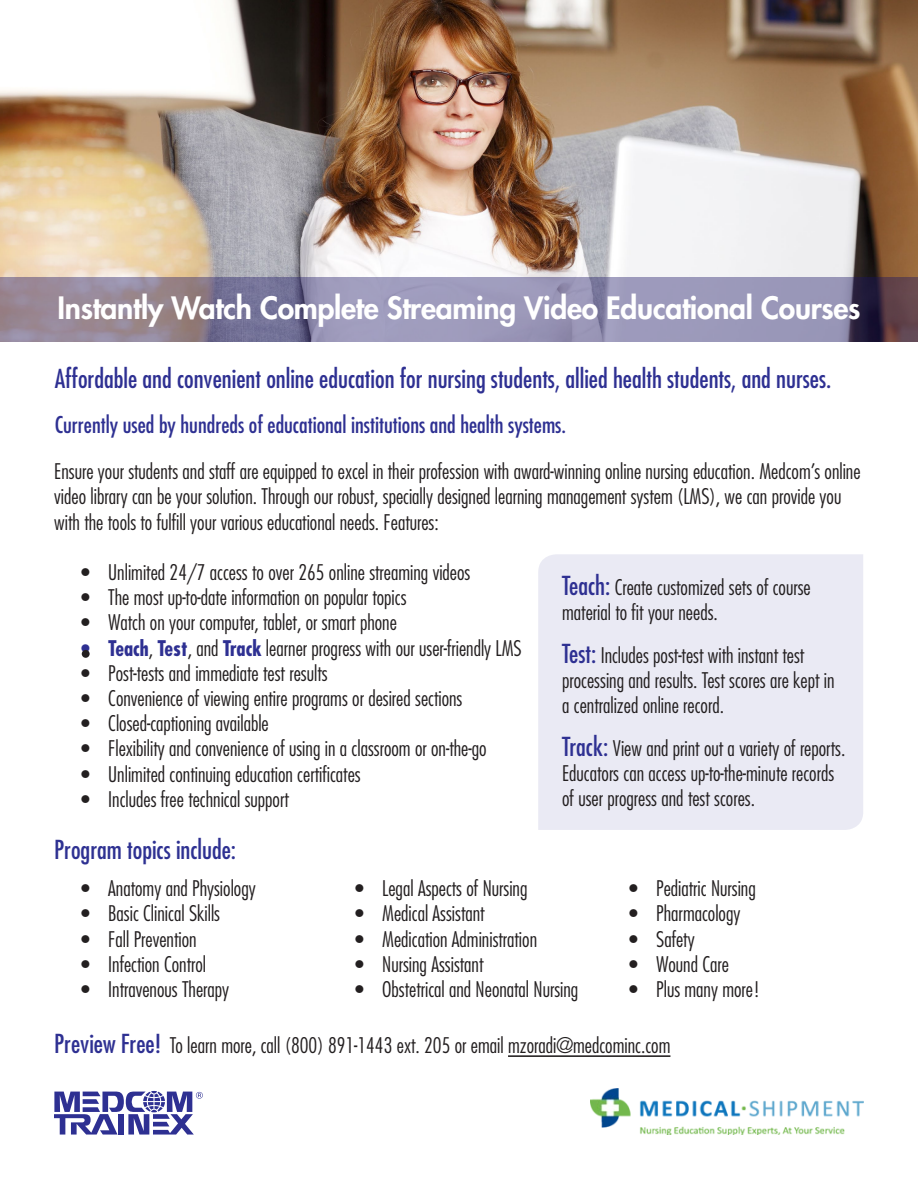
<style>
.page{position:relative;width:918px;height:1188px;background:#fff}
.page>*{position:absolute;margin:0;border:0;box-sizing:border-box;transform-origin:0 0}
.t1{font:800 30px "Futura";letter-spacing:-.01em;color:#fff}
.t2{font:condensed 25.5px "Futura";color:#2e3092}
.t3{font:condensed 25.5px "Futura";color:#2e3192}
.t4{font:condensed 22.5px "Futura";color:#2e3092}
.t5{font:300 condensed 21px/25.2px "Futura";color:#231f20}
.s1{font-weight:700;color:#2e3092}
.s2{font-weight:400;font-size:25.5px;color:#2e3092}
</style>
<div class="page">
<img style="left:0;top:0;width:918px;height:277px">
<svg style="left:54px;top:1091px;width:149px;height:44px"></svg>
<svg style="left:0;top:277px;width:918px;height:64px;background:#8f88a3"></svg>
<hr style="left:508px;top:1055px;width:162px;height:2px;background:#231f20">
<div style="left:538px;top:554px;width:325px;height:276px;background:#eaeaf4"></div>
<div style="left:82px;top:650px;width:8px;height:8px;background:#231f20;border-radius:50%"></div>
<img style="left:590px;top:1088px;width:274px;height:47px">
<p class="t1" style="left:57px;top:287px;width:805px">Instantly Watch Complete Streaming Video Educational Courses</p>
<p class="t2" style="left:55px;top:363px;width:778px">Affordable and convenient online education for nursing students, allied health students, and nurses.</p>
<p class="t4" style="left:55px;top:411px;width:513px">Currently used by hundreds of educational institutions and health systems.</p>
<p class="t5" style="left:54px;top:458px;width:808px">Ensure your students and staff are equipped to excel in their profession with award-winning online nursing education. Medcom’s online video library can be your solution. Through our robust, specially designed learning management system (LMS), we can provide you with the tools to fulfill your various educational needs. Features:</p>
<p class="t5" style="left:81px;top:559px;width:391px">• Unlimited 24/7 access to over 265 online streaming videos</p>
<p class="t5" style="left:81px;top:584px;width:327px">• The most up-to-date information on popular topics</p>
<p class="t5" style="left:81px;top:610px;width:317px">• Watch on your computer, tablet, or smart phone</p>
<p class="t5" style="left:81px;top:635px;width:442px"><span class="s1">• Teach</span>, <span class="s1">Test</span>, and <span class="s1">Track</span> learner progress with our user-friendly LMS</p>
<p class="t5" style="left:81px;top:660px;width:248px">• Post-tests and immediate test results</p>
<p class="t5" style="left:81px;top:685px;width:383px">• Convenience of viewing entire programs or desired sections</p>
<p class="t5" style="left:81px;top:710px;width:189px">• Closed-captioning available</p>
<p class="t5" style="left:81px;top:736px;width:407px">• Flexibility and convenience of using in a classroom or on-the-go</p>
<p class="t5" style="left:81px;top:761px;width:281px">• Unlimited continuing education certificates</p>
<p class="t5" style="left:81px;top:786px;width:209px">• Includes free technical support</p>
<p class="t5" style="left:562px;top:574px;width:250px"><span class="s2">Teach:</span> Create customized sets of course material to fit your needs.</p>
<p class="t5" style="left:562px;top:642px;width:274px"><span class="s2">Test:</span> Includes post-test with instant test processing and results. Test scores are kept in a centralized online record.</p>
<p class="t5" style="left:562px;top:735px;width:285px"><span class="s2">Track:</span> View and print out a variety of reports.<br>Educators can access up-to-the-minute records of user progress and test scores.</p>
<p class="t3" style="left:54px;top:833px;width:183px">Program topics include:</p>
<p class="t5" style="left:81px;top:875px;width:176px">• Anatomy and Physiology</p>
<p class="t5" style="left:81px;top:901px;width:140px">• Basic Clinical Skills</p>
<p class="t5" style="left:81px;top:926px;width:117px">• Fall Prevention</p>
<p class="t5" style="left:81px;top:951px;width:126px">• Infection Control</p>
<p class="t5" style="left:81px;top:976px;width:149px">• Intravenous Therapy</p>
<p class="t5" style="left:355px;top:875px;width:174px">• Legal Aspects of Nursing</p>
<p class="t5" style="left:355px;top:901px;width:131px">• Medical Assistant</p>
<p class="t5" style="left:355px;top:926px;width:183px">• Medication Administration</p>
<p class="t5" style="left:355px;top:951px;width:130px">• Nursing Assistant</p>
<p class="t5" style="left:355px;top:976px;width:225px">• Obstetrical and Neonatal Nursing</p>
<p class="t5" style="left:629px;top:875px;width:128px">• Pediatric Nursing</p>
<p class="t5" style="left:629px;top:901px;width:113px">• Pharmacology</p>
<p class="t5" style="left:629px;top:926px;width:67px">• Safety</p>
<p class="t5" style="left:629px;top:951px;width:101px">• Wound Care</p>
<p class="t5" style="left:629px;top:976px;width:133px">• Plus many more!</p>
<p class="t5" style="left:54px;top:1032px;width:618px"><span class="s2">Preview Free!</span> To learn more, call (800) 891-1443 ext. 205 or email mzoradi@medcominc.com</p>
</div>
